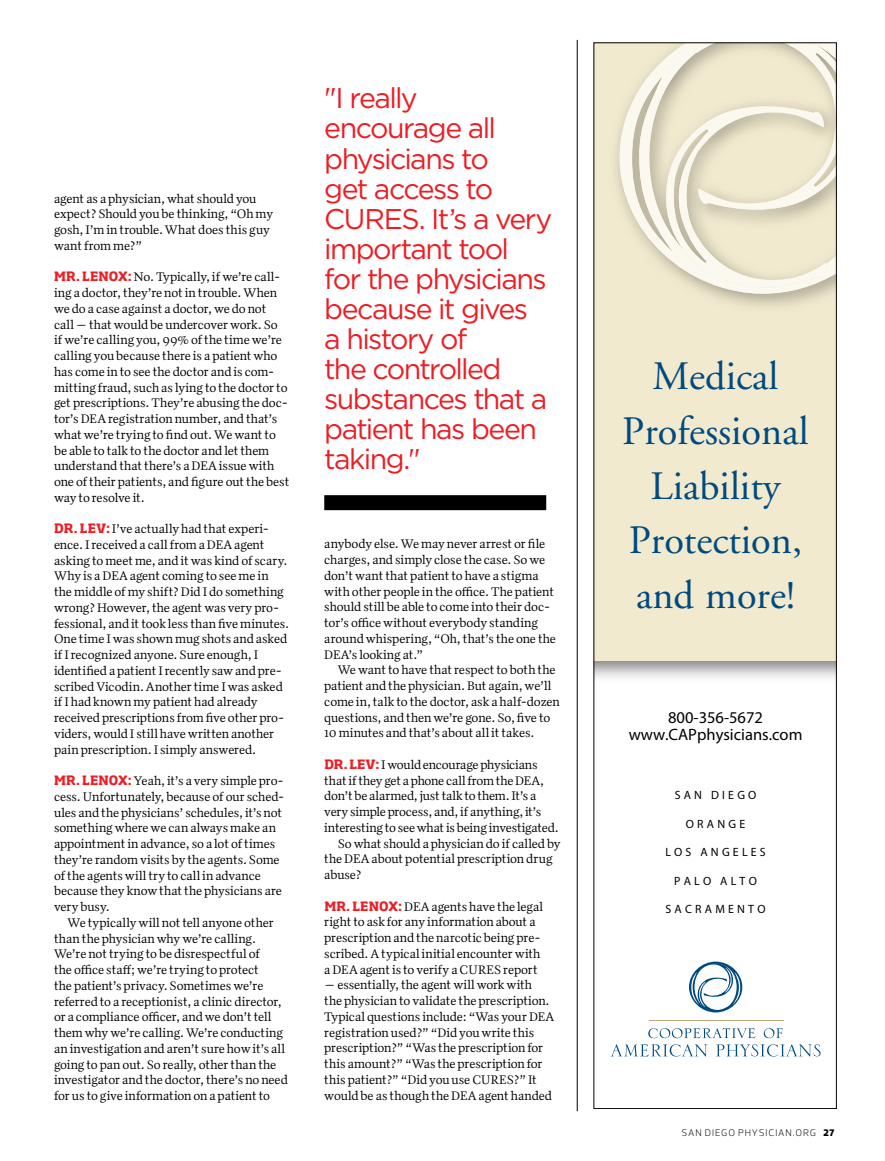
<style>
.page{position:relative;width:885px;height:1161px;background:#fff}
.page>*{position:absolute;margin:0;border:0;box-sizing:border-box;transform-origin:0 0}
.t1{font:40.35px/54.8px "Adobe Garamond";color:#004a80;text-align:center}
.t2{font:28.5px/30px "Gotham";letter-spacing:-.055em;color:#ed1d24}
.t3{font:16.5px/17.5px "Myriad Pro";color:#000;text-align:center}
.t4{font:12.75px/15.8px "Quiosco One";letter-spacing:-.015em;color:#000}
.t5{font:12px "Myriad Pro";letter-spacing:.27em;color:#000}
.t6{font:300 9.75px "Prelo";letter-spacing:.095em;color:#000}
.s1{font-family:"Soho Pro";font-weight:700;color:#ed1d24}
.s2{font-weight:900}
</style>
<div class="page">
<div style="left:593px;top:42px;width:243px;height:618px;background:#f1eacf"></div>
<hr style="left:648px;top:1020px;width:135px;height:1px;background:#b9a879">
<svg style="left:648px;top:1028px;width:107px;height:10px"></svg>
<svg style="left:763px;top:1028px;width:19px;height:10px"></svg>
<svg style="left:610px;top:1044px;width:97px;height:13px"></svg>
<svg style="left:716px;top:1044px;width:104px;height:13px"></svg>
<svg style="left:689px;top:962px;width:53px;height:50px"></svg>
<svg style="left:619px;top:53px;width:215px;height:241px"></svg>
<svg style="left:663px;top:42px;width:174px;height:246px"></svg>
<hr style="left:576px;top:40px;width:1px;height:1071px;background:#000">
<div style="left:324px;top:495px;width:222px;height:15px;background:#000"></div>
<p class="t4" style="left:54px;top:190px;width:220px">agent as a physician, what should you expect? Should you be thinking, “Oh my gosh, I’m in trouble. What does this guy want from me?”</p>
<p class="t4" style="left:54px;top:269px;width:237px"><span class="s1">MR. LENOX:</span> No. Typically, if we’re call&shy;ing a doctor, they’re not in trouble. When we do a case against a doctor, we do not call — that would be undercover work. So<br>if we’re calling you, 99% of the time we’re calling you because there is a patient who has come in to see the doctor and is com&shy;mitting fraud, such as lying to the doctor to get prescriptions. They’re abusing the doc&shy;tor’s DEA registration number, and that’s what we’re trying to find out. We want to be able to talk to the doctor and let them understand that there’s a DEA issue with one of their patients, and figure out the best way to resolve it.</p>
<p class="t4" style="left:54px;top:521px;width:237px"><span class="s1">DR. LEV:</span> I’ve actually had that experi&shy;ence. I received a call from a DEA agent asking to meet me, and it was kind of scary.<br>Why is a DEA agent coming to see me in the middle of my shift? Did I do something wrong? However, the agent was very pro&shy;fessional, and it took less than five minutes.<br>One time I was shown mug shots and asked if I recognized anyone. Sure enough, I identified a patient I recently saw and pre&shy;scribed Vicodin. Another time I was asked if I had known my patient had already received prescriptions from five other pro&shy;viders, would I still have written another pain prescription. I simply answered.</p>
<p class="t4" style="left:54px;top:773px;width:232px"><span class="s1">MR. LENOX:</span> Yeah, it’s a very simple pro&shy;cess. Unfortunately, because of our sched&shy;ules and the physicians’ schedules, it’s not something where we can always make an appointment in advance, so a lot of times they’re random visits by the agents. Some of the agents will try to call in advance because they know that the physicians are very busy.</p>
<p class="t4" style="left:54px;top:914px;width:235px;text-indent:14px">We typically will not tell anyone other than the physician why we’re calling.<br>We’re not trying to be disrespectful of<br>the office staff; we’re trying to protect<br>the patient’s privacy. Sometimes we’re referred to a receptionist, a clinic director, or a compliance officer, and we don’t tell them why we’re calling. We’re conducting an investigation and aren’t sure how it’s all going to pan out. So really, other than the investigator and the doctor, there’s no need for us to give information on a patient to</p>
<h2 class="t2" style="left:324px;top:83px;width:229px">"I really encourage all physicians to<br>get access to<br>CURES. It’s a very important tool for the physicians because it gives<br>a history of<br>the controlled substances that a patient has been taking."</h2>
<p class="t4" style="left:324px;top:536px;width:233px">anybody else. We may never arrest or file charges, and simply close the case. So we don’t want that patient to have a stigma with other people in the office. The patient should still be able to come into their doc&shy;tor’s office without everybody standing around whispering, “Oh, that’s the one the DEA’s looking at.”</p>
<p class="t4" style="left:324px;top:662px;width:237px;text-indent:14px">We want to have that respect to both the patient and the physician. But again, we’ll come in, talk to the doctor, ask a half-dozen questions, and then we’re gone. So, five to 10 minutes and that’s about all it takes.</p>
<p class="t4" style="left:324px;top:756px;width:215px"><span class="s1">DR. LEV:</span> I would encourage physicians</p>
<p class="t4" style="left:324px;top:772px;width:221px">that if they get a phone call from the DEA,</p>
<p class="t4" style="left:324px;top:788px;width:213px">don’t be alarmed, just talk to them. It’s a</p>
<p class="t4" style="left:324px;top:804px;width:218px">very simple process, and, if anything, it’s</p>
<p class="t4" style="left:324px;top:819px;width:236px">interesting to see what is being investigated.</p>
<p class="t4" style="left:337px;top:835px;width:224px">So what should a physician do if called by</p>
<p class="t4" style="left:324px;top:851px;width:230px">the DEA about potential prescription drug</p>
<p class="t4" style="left:324px;top:867px;width:39px">abuse?</p>
<p class="t4" style="left:324px;top:898px;width:220px"><span class="s1">MR. LENOX:</span> DEA agents have the legal right to ask for any information about a prescription and the narcotic being pre&shy;scribed. A typical initial encounter with a DEA agent is to verify a CURES report</p>
<p class="t4" style="left:324px;top:977px;width:231px">— essentially, the agent will work with<br>the physician to validate the prescription.<br>Typical questions include: “Was your DEA registration used?” “Did you write this prescription?” “Was the prescription for this amount?” “Was the prescription for this patient?” “Did you use CURES?” It would be as though the DEA agent handed</p>
<h1 class="t1" style="left:622px;top:350px;width:188px">Medical<br>Professional<br>Liability<br>Protection, and more!</h1>
<p class="t3" style="left:628px;top:709px;width:175px">800-356-5672<br>WWW.CAPPHYSICIANS.COM</p>
<p class="t5" style="left:674px;top:789px;width:83px">SAN DIEGO</p>
<p class="t5" style="left:685px;top:817px;width:61px">ORANGE</p>
<p class="t5" style="left:665px;top:846px;width:102px">LOS ANGELES</p>
<p class="t5" style="left:674px;top:874px;width:84px">PALO ALTO</p>
<p class="t5" style="left:665px;top:903px;width:102px">SACRAMENTO</p>
<p class="t6" style="left:681px;top:1127px;width:154px">SAN DIEGO PHYSICIAN.ORG <span class="s2">27</span></p>
</div>
